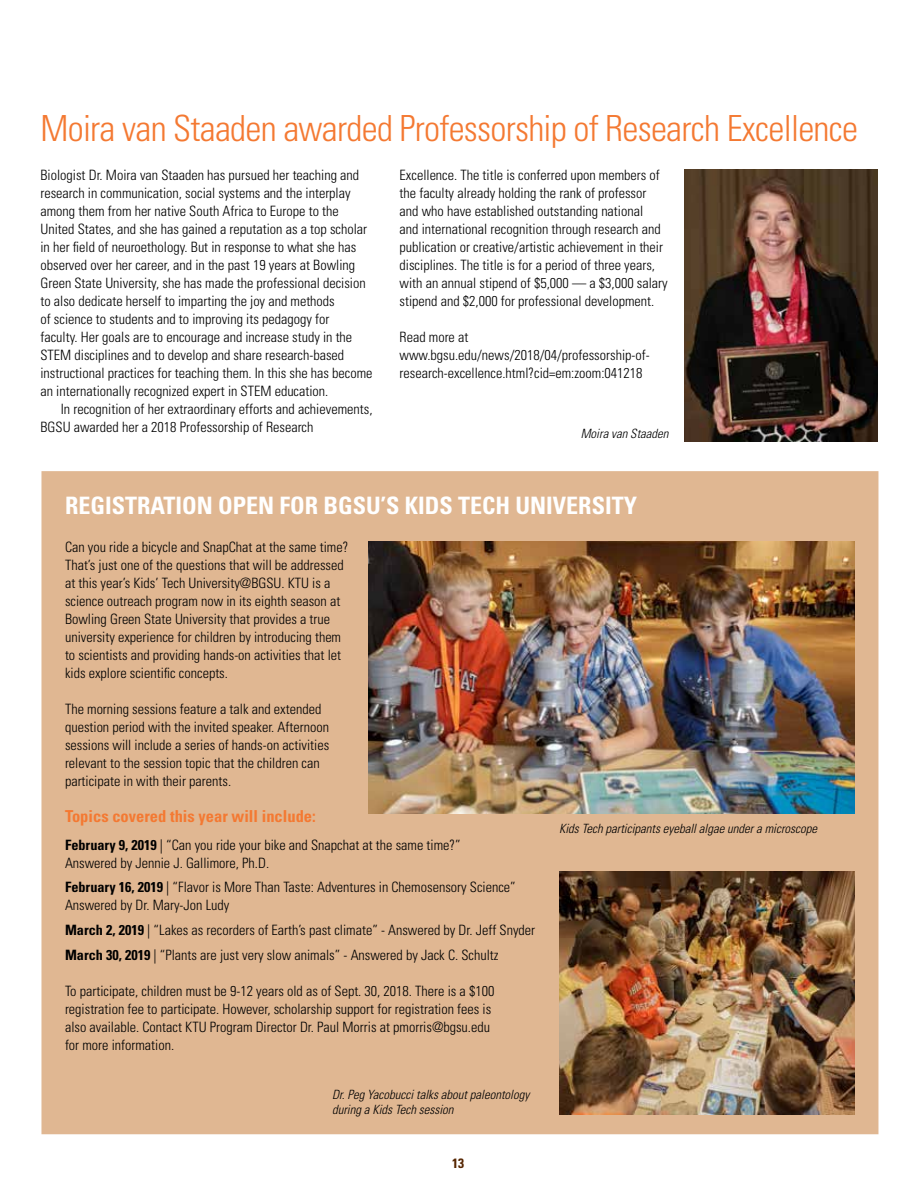
<style>
.page{position:relative;width:918px;height:1188px;background:#fff}
.page>*{position:absolute;margin:0;border:0;box-sizing:border-box;transform-origin:0 0}
.t1{font:300 condensed 36px "Univers LT Std";letter-spacing:-.02em;color:#f47932}
.t2{font:700 condensed 24px "Univers LT Std";color:#fff}
.t3{font:700 condensed 16.5px "Univers LT Std";color:#f47932}
.t4{font:300 condensed 14.25px/18px "Univers LT Std";color:#000}
.t5{font:700 condensed 13.5px "Univers LT Std";color:#552500}
.t6{font:italic 300 condensed 12.75px/15.3px "Univers LT Std";color:#000}
.s1{font-weight:700}
</style>
<div class="page">
<img style="left:684px;top:170px;width:194px;height:272px">
<div style="left:41px;top:471px;width:837px;height:663px;background:#e0b792"></div>
<img style="left:368px;top:541px;width:487px;height:273px">
<img style="left:559px;top:871px;width:296px;height:244px">
<h1 class="t1" style="left:40px;top:106px;width:819px">Moira van Staaden awarded Professorship of Research Excellence</h1>
<p class="t4" style="left:40px;top:166px;width:334px">Biologist Dr. Moira van Staaden has pursued her teaching and research in communication, social systems and the interplay among them from her native South Africa to Europe to the United States, and she has gained a reputation as a top scholar in her field of neuroethology. But in response to what she has observed over her career, and in the past 19 years at Bowling Green State University, she has made the professional decision to also dedicate herself to imparting the joy and methods<br>of science to students and to improving its pedagogy for<br>faculty. Her goals are to encourage and increase study in the STEM disciplines and to develop and share research-based instructional practices for teaching them. In this she has become an internationally recognized expert in STEM education.</p>
<p class="t4" style="left:40px;top:400px;width:334px;text-indent:20px">In recognition of her extraordinary efforts and achievements,<br>BGSU awarded her a 2018 Professorship of Research</p>
<p class="t4" style="left:400px;top:166px;width:270px">Excellence. The title is conferred upon members of the faculty already holding the rank of professor and who have established outstanding national<br>and international recognition through research and publication or creative/artistic achievement in their disciplines. The title is for a period of three years, with an annual stipend of $5,000 — a $3,000 salary stipend and $2,000 for professional development.</p>
<p class="t4" style="left:400px;top:328px;width:252px">Read more at www.bgsu.edu/news/2018/04/professorship-of&shy;research-excellence.html?cid=em:zoom:041218</p>
<p class="t6" style="left:581px;top:426px;width:89px">Moira van Staaden</p>
<h2 class="t2" style="left:65px;top:491px;width:574px">REGISTRATION OPEN FOR BGSU’S KIDS TECH UNIVERSITY</h2>
<p class="t4" style="left:65px;top:538px;width:285px">Can you ride a bicycle and SnapChat at the same time?<br>That’s just one of the questions that will be addressed at this year’s Kids’ Tech University@BGSU. KTU is a science outreach program now in its eighth season at Bowling Green State University that provides a true university experience for children by introducing them to scientists and providing hands-on activities that let kids explore scientific concepts.</p>
<p class="t4" style="left:65px;top:700px;width:266px">The morning sessions feature a talk and extended question period with the invited speaker. Afternoon sessions will include a series of hands-on activities relevant to the session topic that the children can participate in with their parents.</p>
<p class="t3" style="left:65px;top:806px;width:252px">Topics covered this year will include:</p>
<p class="t4" style="left:65px;top:836px;width:397px"><span class="s1">February 9, 2019</span> | “Can you ride your bike and Snapchat at the same time?”<br>Answered by Jennie J. Gallimore, Ph.D.</p>
<p class="t4" style="left:65px;top:878px;width:452px"><span class="s1">February 16, 2019</span> | “Flavor is More Than Taste: Adventures in Chemosensory Science”<br>Answered by Dr. Mary-Jon Ludy</p>
<p class="t4" style="left:65px;top:918px;width:472px;line-height:24.8px"><span class="s1">March 2, 2019</span> | “Lakes as recorders of Earth’s past climate” - Answered by Dr. Jeff Snyder<br><span class="s1">March 30, 2019</span> | “Plants are just very slow animals” - Answered by Jack C. Schultz</p>
<p class="t4" style="left:65px;top:982px;width:431px">To participate, children must be 9-12 years old as of Sept. 30, 2018. There is a $100 registration fee to participate. However, scholarship support for registration fees is also available. Contact KTU Program Director Dr. Paul Morris at pmorris@bgsu.edu for more information.</p>
<p class="t6" style="left:559px;top:821px;width:260px">Kids Tech participants eyeball algae under a microscope</p>
<p class="t6" style="left:332px;top:1087px;width:199px">Dr. Peg Yacobucci talks about paleontology during a Kids Tech session</p>
<p class="t5" style="left:452px;top:1155px;width:13px">13</p>
</div>
